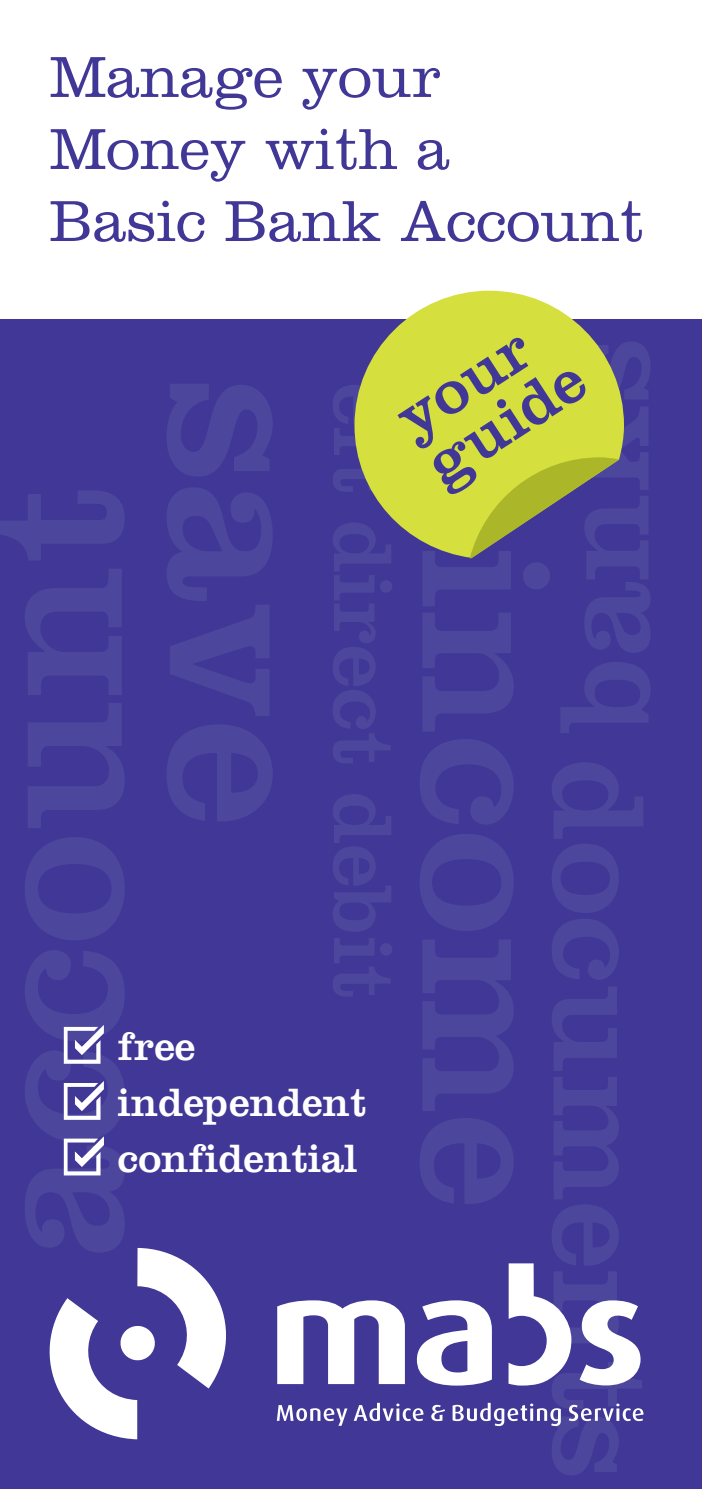
<style>
.page{position:relative;width:702px;height:1489px;background:#fff}
.page>*{position:absolute;margin:0;border:0;box-sizing:border-box;transform-origin:0 0}
.t1{font:63.25px/55.5px "Clarendon";color:#413796}
.t2{font:300 60px/72px "Clarendon";color:#413796}
.t3{font:41px/56px "Clarendon";color:#fff}
</style>
<div class="page">
<div style="left:0;top:319px;width:702px;height:1169px;background:#413796"></div>
<svg style="left:277px;top:1300px;width:366px;height:125px"></svg>
<svg style="left:277px;top:1263px;width:294px;height:122px"></svg>
<svg style="left:49px;top:1247px;width:177px;height:192px"></svg>
<svg style="left:354px;top:291px;width:270px;height:267px;fill:#d5df3e"></svg>
<svg style="left:469px;top:457px;width:149px;height:101px"></svg>
<svg style="left:64px;top:1025px;width:40px;height:150px"></svg>
<p class="t2" style="left:50px;top:40px;width:595px">Manage your<br>Money with a<br>Basic Bank Account</p>
<p class="t1" style="left:385px;top:398px;width:178px;rotate:-33deg">your guide</p>
<p class="t3" style="left:117px;top:1017px;width:250px">free independent confidential</p>
</div>
